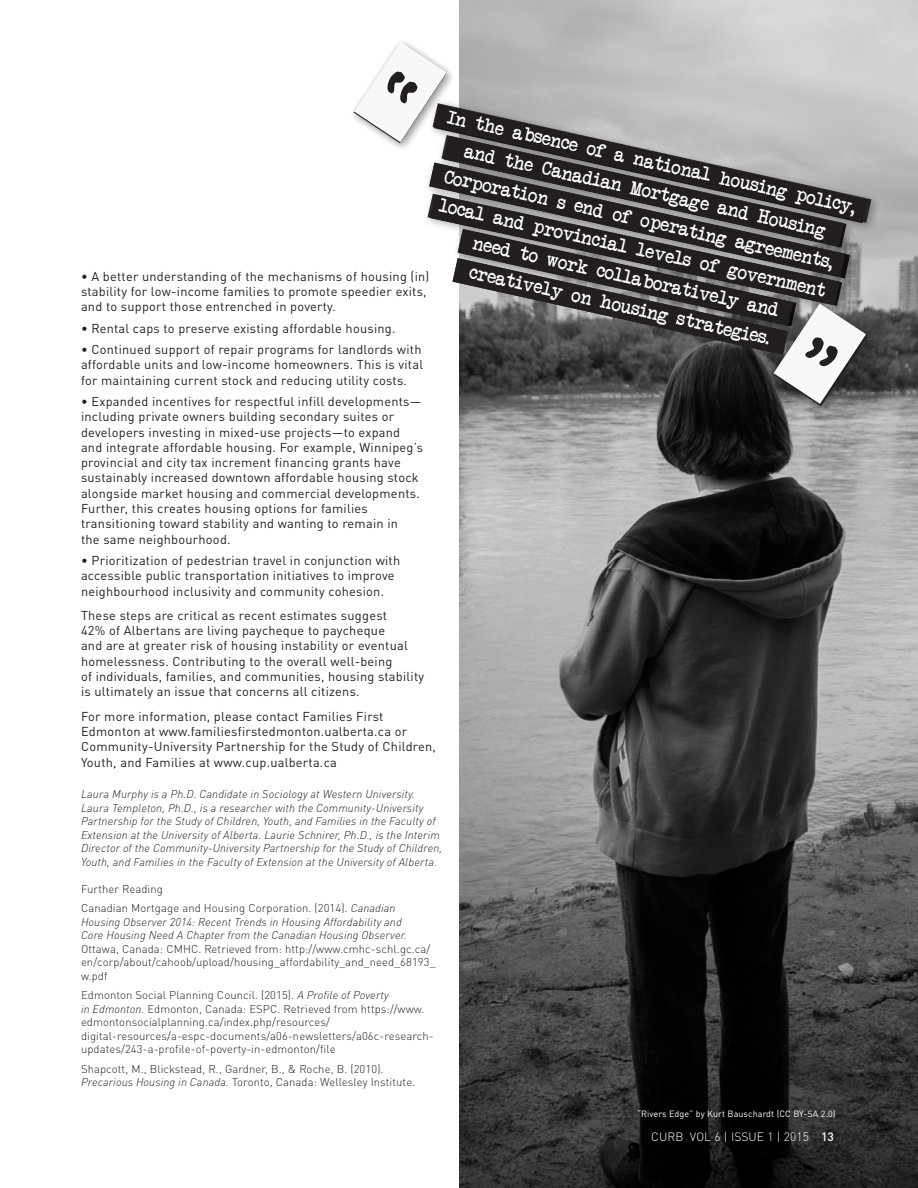
<style>
.page{position:relative;width:918px;height:1188px;background:#fff}
.page>*{position:absolute;margin:0;border:0;box-sizing:border-box;transform-origin:0 0}
.t1{font:18.75px "Another Typewriter";color:#fff}
.t2{font:12.75px/15.3px "DIN Pro";letter-spacing:.02em;color:#231f20}
.t3{font:300 12px "DIN";letter-spacing:.01em;color:#fff}
.t4{font:500 12px "DIN";color:#fff}
.t5{font:300 11.25px/13.5px "DIN Pro";letter-spacing:.01em;color:#231f20}
.t6{font:italic 300 11.25px/13.5px "DIN Pro";letter-spacing:.01em;color:#231f20}
.t7{font:9px "DIN Pro";letter-spacing:.01em;color:#fff}
.s1{font-style:italic}
</style>
<div class="page">
<img style="left:459px;top:0;width:459px;height:1188px">
<div style="left:773px;top:304px;width:107px;height:115px;background:#231f20;opacity:.22"></div>
<div style="left:427px;top:98px;width:454px;height:135px;background:#231f20;opacity:.38"></div>
<svg style="left:433px;top:103px;width:438px;height:120px;background:#acabac"></svg>
<div style="left:436px;top:130px;width:420px;height:128px;background:#231f20;opacity:.38"></div>
<svg style="left:441px;top:135px;width:403px;height:22px;background:#7b7a7a"></svg>
<div style="left:424px;top:157px;width:436px;height:132px;background:#231f20;opacity:.38"></div>
<svg style="left:429px;top:163px;width:416px;height:26px;background:#4b4849"></svg>
<div style="left:422px;top:189px;width:430px;height:127px;background:#231f20;opacity:.38"></div>
<svg style="left:428px;top:194px;width:412px;height:111px;background:#535050"></svg>
<div style="left:452px;top:224px;width:355px;height:113px;background:#231f20;opacity:.38"></div>
<div style="left:349px;top:37px;width:107px;height:115px;background:#231f20;opacity:.3"></div>
<div style="left:769px;top:299px;width:107px;height:115px;background:#231f20;opacity:.22"></div>
<svg style="left:353px;top:42px;width:94px;height:101px"></svg>
<svg style="left:453px;top:229px;width:414px;height:178px;background:#525051"></svg>
<p class="t1" style="left:451px;top:103px;width:419px;rotate:13deg">In the absence of a national housing policy,</p>
<p class="t1" style="left:468px;top:137px;width:371px;rotate:13deg">and the Canadian Mortgage and Housing</p>
<p class="t1" style="left:448px;top:162px;width:399px;rotate:13deg">Corporation’s end of operating agreements,</p>
<p class="t1" style="left:443px;top:191px;width:397px;rotate:13deg">local and provincial levels of government</p>
<p class="t1" style="left:477px;top:229px;width:314px;rotate:13deg">need to work collaboratively and</p>
<p class="t1" style="left:473px;top:259px;width:309px;rotate:13deg">creatively on housing strategies.</p>
<p class="t2" style="left:81px;top:267px;width:350px">• A better understanding of the mechanisms of housing (in) stability for low-income families to promote speedier exits,</p>
<p class="t2" style="left:81px;top:298px;width:256px">and to support those entrenched in poverty.</p>
<p class="t2" style="left:81px;top:319px;width:316px">• Rental caps to preserve existing affordable housing.</p>
<p class="t2" style="left:81px;top:341px;width:344px">• Continued support of repair programs for landlords with affordable units and low-income homeowners. This is vital</p>
<p class="t2" style="left:81px;top:371px;width:328px">for maintaining current stock and reducing utility costs.</p>
<p class="t2" style="left:81px;top:392px;width:342px">• Expanded incentives for respectful infill developments— including private owners building secondary suites or developers investing in mixed-use projects—to expand</p>
<p class="t2" style="left:81px;top:438px;width:343px">and integrate affordable housing. For example, Winnipeg’s provincial and city tax increment financing grants have sustainably increased downtown affordable housing stock alongside market housing and commercial developments.<br>Further, this creates housing options for families</p>
<p class="t2" style="left:81px;top:515px;width:319px">transitioning toward stability and wanting to remain in</p>
<p class="t2" style="left:81px;top:530px;width:151px">the same neighbourhood.</p>
<p class="t2" style="left:81px;top:551px;width:321px">• Prioritization of pedestrian travel in conjunction with accessible public transportation initiatives to improve neighbourhood inclusivity and community cohesion.</p>
<p class="t2" style="left:81px;top:606px;width:308px">These steps are critical as recent estimates suggest</p>
<p class="t2" style="left:81px;top:622px;width:306px">42% of Albertans are living paycheque to paycheque</p>
<p class="t2" style="left:81px;top:637px;width:328px">and are at greater risk of housing instability or eventual homelessness. Contributing to the overall well-being</p>
<p class="t2" style="left:81px;top:668px;width:345px">of individuals, families, and communities, housing stability</p>
<p class="t2" style="left:81px;top:683px;width:280px">is ultimately an issue that concerns all citizens.</p>
<p class="t2" style="left:81px;top:707px;width:356px">For more information, please contact Families First Edmonton at www.familiesfirstedmonton.ualberta.ca or Community-University Partnership for the Study of Children, Youth, and Families at www.cup.ualberta.ca</p>
<p class="t6" style="left:81px;top:786px;width:335px">Laura Murphy is a Ph.D. Candidate in Sociology at Western University.</p>
<p class="t6" style="left:81px;top:800px;width:363px">Laura Templeton, Ph.D., is a researcher with the Community-University Partnership for the Study of Children, Youth, and Families in the Faculty of Extension at the University of Alberta. Laurie Schnirer, Ph.D., is the Interim Director of the Community-University Partnership for the Study of Children, Youth, and Families in the Faculty of Extension at the University of Alberta.</p>
<p class="t5" style="left:81px;top:881px;width:83px">Further Reading</p>
<p class="t5" style="left:81px;top:900px;width:316px">Canadian Mortgage and Housing Corporation. (2014). <span class="s1">Canadian</span></p>
<p class="t6" style="left:81px;top:914px;width:322px">Housing Observer 2014: Recent Trends in Housing Affordability and</p>
<p class="t5" style="left:81px;top:927px;width:356px"><span class="s1">Core Housing Need A Chapter from the Canadian Housing Observer.<br></span>Ottawa, Canada: CMHC. Retrieved from: http://www.cmhc-schl.gc.ca/ en/corp/about/cahoob/upload/housing_affordability_and_need_68193_</p>
<p class="t5" style="left:81px;top:968px;width:28px">w.pdf</p>
<p class="t5" style="left:81px;top:987px;width:309px">Edmonton Social Planning Council. (2015). <span class="s1">A Profile of Poverty</span></p>
<p class="t5" style="left:81px;top:1001px;width:354px"><span class="s1">in Edmonton.</span> Edmonton, Canada: ESPC. Retrieved from https://www. edmontonsocialplanning.ca/index.php/resources/ digital-resources/a-espc-documents/a06-newsletters/a06c-research&shy;updates/243-a-profile-of-poverty-in-edmonton/file</p>
<p class="t5" style="left:81px;top:1061px;width:304px">Shapcott, M., Blickstead, R., Gardner, B., &amp; Roche, B. (2010).</p>
<p class="t5" style="left:81px;top:1074px;width:336px"><span class="s1">Precarious Housing in Canada.</span> Toronto, Canada: Wellesley Institute.</p>
<p class="t7" style="left:637px;top:1107px;width:200px">“Rivers Edge” by Kurt Bauschardt (CC BY-SA 2.0)</p>
<p class="t3" style="left:651px;top:1129px;width:159px">CURB VOL 6 | ISSUE 1 | 2015</p>
<p class="t4" style="left:821px;top:1129px;width:14px">13</p>
</div>
